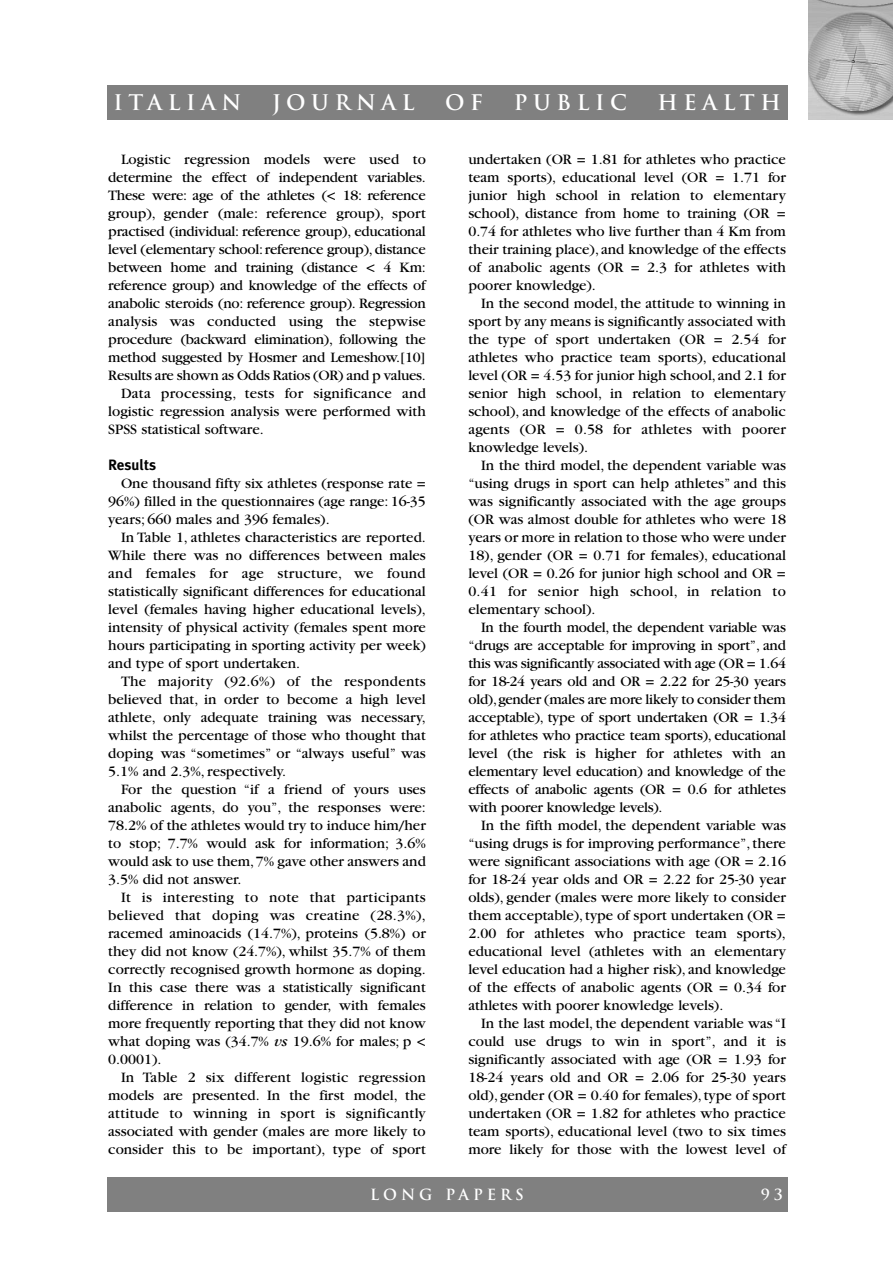
<style>
.page{position:relative;width:893px;height:1263px;background:#fff}
.page>*{position:absolute;margin:0;border:0;box-sizing:border-box;transform-origin:0 0}
.t1{font:700 21px "Trajan";letter-spacing:.265em;color:#fff}
.t2{font:15px/18px "Garamond";color:#000;text-align:justify}
.t3{font:700 15px "Trajan";letter-spacing:.265em;color:#fff}
.t4{font:700 15px "Meta Plus";color:#000}
.s1{font-style:italic}
</style>
<div class="page">
<img style="left:808px;top:0;width:84px;height:119px">
<div style="left:107px;top:85px;width:680px;height:34px;background:#808080"></div>
<div style="left:107px;top:1178px;width:680px;height:34px;background:#808080"></div>
<h1 class="t1" style="left:113px;top:90px;width:130px">ITALIAN</h1>
<h1 class="t1" style="left:272px;top:90px;width:144px">JOURNAL</h1>
<h1 class="t1" style="left:445px;top:90px;width:39px">O F</h1>
<h1 class="t1" style="left:513px;top:90px;width:115px">PUBLIC</h1>
<h1 class="t1" style="left:657px;top:90px;width:125px">HEALTH</h1>
<p class="t2" style="left:121px;top:151px;width:306px">Logistic regression models were used to</p>
<p class="t2" style="left:108px;top:169px;width:319px">determine the effect of independent variables.</p>
<p class="t2" style="left:108px;top:187px;width:319px">These were: age of the athletes (&lt; 18: reference</p>
<p class="t2" style="left:108px;top:205px;width:319px">group), gender (male: reference group), sport</p>
<p class="t2" style="left:108px;top:223px;width:319px">practised (individual: reference group), educational</p>
<p class="t2" style="left:108px;top:241px;width:319px">level (elementary school:reference group),distance</p>
<p class="t2" style="left:108px;top:259px;width:319px">between home and training (distance &lt; 4 Km:</p>
<p class="t2" style="left:108px;top:277px;width:319px">reference group) and knowledge of the effects of</p>
<p class="t2" style="left:108px;top:295px;width:319px">anabolic steroids (no: reference group). Regression</p>
<p class="t2" style="left:108px;top:313px;width:319px">analysis was conducted using the stepwise</p>
<p class="t2" style="left:108px;top:331px;width:319px">procedure (backward elimination), following the</p>
<p class="t2" style="left:108px;top:349px;width:319px">method suggested by Hosmer and Lemeshow.[10]</p>
<p class="t2" style="left:108px;top:367px;width:319px">Results are shown as Odds Ratios (OR) and p values.</p>
<p class="t2" style="left:121px;top:385px;width:306px">Data processing, tests for significance and</p>
<p class="t2" style="left:108px;top:403px;width:319px">logistic regression analysis were performed with</p>
<p class="t2" style="left:108px;top:421px;width:157px">SPSS statistical software.</p>
<p class="t4" style="left:108px;top:458px;width:49px">Results</p>
<p class="t2" style="left:108px;top:475px;width:319px;text-indent:13px">One thousand fifty six athletes (response rate = 96%) filled in the questionnaires (age range: 16-35 years; 660 males and 396 females).</p>
<p class="t2" style="left:108px;top:529px;width:319px;text-indent:13px">In Table 1, athletes characteristics are reported.<br>While there was no differences between males and females for age structure, we found statistically significant differences for educational level (females having higher educational levels), intensity of physical activity (females spent more hours participating in sporting activity per week) and type of sport undertaken.</p>
<p class="t2" style="left:108px;top:673px;width:319px;text-indent:13px">The majority (92.6%) of the respondents believed that, in order to become a high level athlete, only adequate training was necessary, whilst the percentage of those who thought that doping was “sometimes” or “always useful” was 5.1% and 2.3%, respectively.</p>
<p class="t2" style="left:108px;top:781px;width:319px;text-indent:13px">For the question “if a friend of yours uses anabolic agents, do you”, the responses were:<br>78.2% of the athletes would try to induce him/her to stop; 7.7% would ask for information; 3.6% would ask to use them,7% gave other answers and 3.5% did not answer.</p>
<p class="t2" style="left:108px;top:889px;width:319px;text-indent:13px">It is interesting to note that participants believed that doping was creatine (28.3%), racemed aminoacids (14.7%), proteins (5.8%) or they did not know (24.7%), whilst 35.7% of them correctly recognised growth hormone as doping.<br>In this case there was a statistically significant difference in relation to gender, with females more frequently reporting that they did not know what doping was (34.7% <span class="s1">vs</span> 19.6% for males; p &lt; 0.0001).</p>
<p class="t2" style="left:108px;top:1069px;width:319px;text-indent:13px">In Table 2 six different logistic regression models are presented. In the first model, the attitude to winning in sport is significantly associated with gender (males are more likely to consider this to be important), type of sport</p>
<p class="t2" style="left:468px;top:151px;width:319px">undertaken (OR = 1.81 for athletes who practice team sports), educational level (OR = 1.71 for junior high school in relation to elementary school), distance from home to training (OR = 0.74 for athletes who live further than 4 Km from their training place), and knowledge of the effects of anabolic agents (OR = 2.3 for athletes with poorer knowledge).</p>
<p class="t2" style="left:468px;top:295px;width:319px;text-indent:13px">In the second model, the attitude to winning in sport by any means is significantly associated with the type of sport undertaken (OR = 2.54 for athletes who practice team sports), educational level (OR = 4.53 for junior high school,and 2.1 for senior high school, in relation to elementary school), and knowledge of the effects of anabolic agents (OR = 0.58 for athletes with poorer knowledge levels).</p>
<p class="t2" style="left:468px;top:457px;width:319px;text-indent:13px">In the third model, the dependent variable was “using drugs in sport can help athletes” and this was significantly associated with the age groups (OR was almost double for athletes who were 18 years or more in relation to those who were under 18), gender (OR = 0.71 for females), educational level (OR = 0.26 for junior high school and OR = 0.41 for senior high school, in relation to elementary school).</p>
<p class="t2" style="left:468px;top:619px;width:319px;text-indent:13px">In the fourth model, the dependent variable was “drugs are acceptable for improving in sport”, and this was significantly associated with age (OR = 1.64 for 18-24 years old and OR = 2.22 for 25-30 years old),gender (males are more likely to consider them acceptable), type of sport undertaken (OR = 1.34 for athletes who practice team sports), educational level (the risk is higher for athletes with an elementary level education) and knowledge of the effects of anabolic agents (OR = 0.6 for athletes with poorer knowledge levels).</p>
<p class="t2" style="left:468px;top:817px;width:319px;text-indent:13px">In the fifth model, the dependent variable was “using drugs is for improving performance”, there were significant associations with age (OR = 2.16 for 18-24 year olds and OR = 2.22 for 25-30 year olds), gender (males were more likely to consider them acceptable),type of sport undertaken (OR = 2.00 for athletes who practice team sports), educational level (athletes with an elementary level education had a higher risk), and knowledge of the effects of anabolic agents (OR = 0.34 for athletes with poorer knowledge levels).</p>
<p class="t2" style="left:468px;top:1015px;width:319px;text-indent:13px">In the last model, the dependent variable was “I could use drugs to win in sport”, and it is significantly associated with age (OR = 1.93 for 18-24 years old and OR = 2.06 for 25-30 years old), gender (OR = 0.40 for females), type of sport undertaken (OR = 1.82 for athletes who practice team sports), educational level (two to six times more likely for those with the lowest level of</p>
<p class="t3" style="left:370px;top:1186px;width:155px">LONG PAPERS</p>
<p class="t3" style="left:761px;top:1186px;width:24px">9 3</p>
</div>
